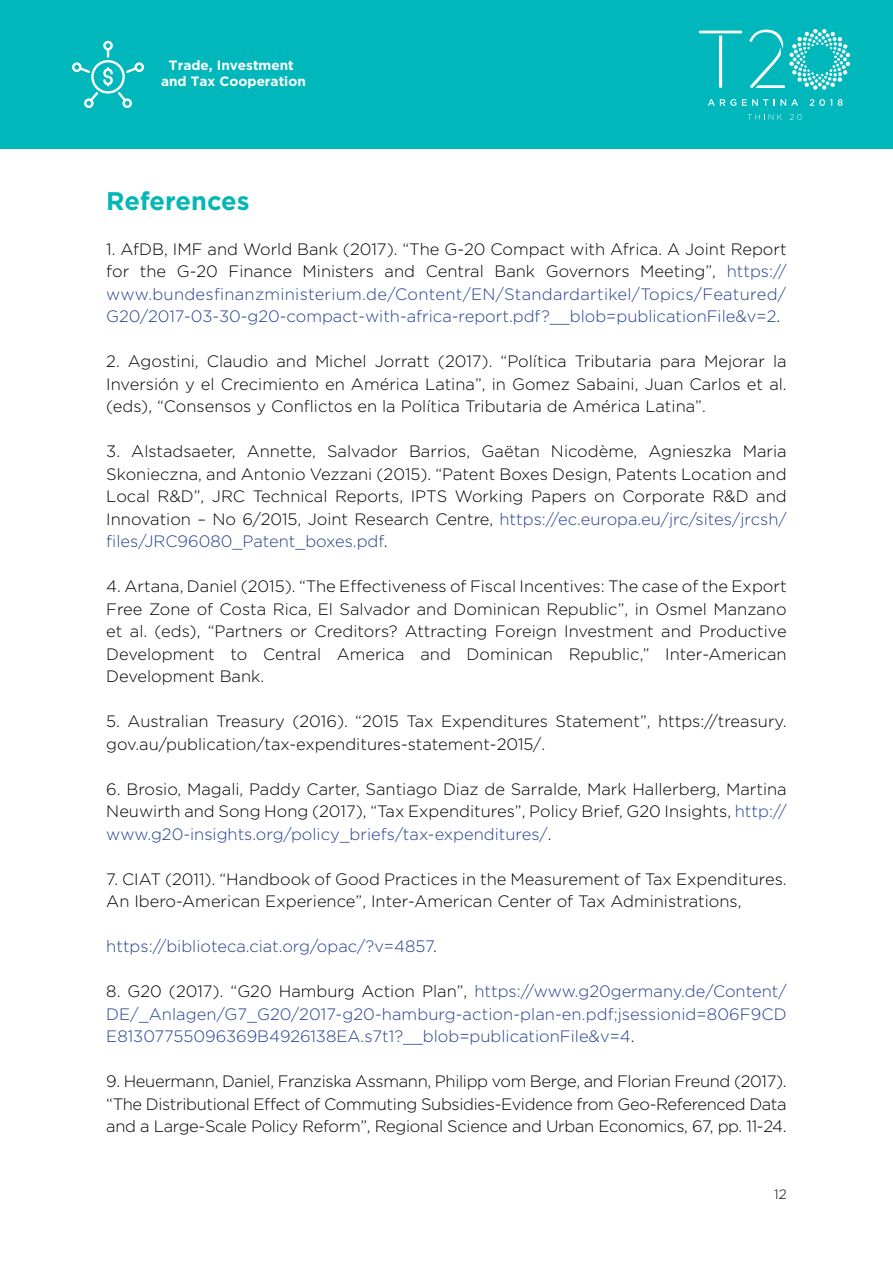
<style>
.page{position:relative;width:893px;height:1263px;background:#fff}
.page>*{position:absolute;margin:0;border:0;box-sizing:border-box;transform-origin:0 0}
.t1{font:700 25.5px "Gotham HTF";color:#06b6b5}
.t2{font:300 16.5px/22.5px "Gotham";color:#000;text-align:justify}
.t3{font:300 16.5px/22.5px "Gotham";color:#25408f;text-align:justify}
.t4{font:700 13.5px/16.2px "Gotham";color:#fff;text-align:center}
.t5{font:300 13.5px "Gotham";color:#000}
.s1{color:#000}
.s2{color:#25408f}
</style>
<div class="page">
<div style="left:0;top:0;width:893px;height:149px;background:#00b8bc"></div>
<svg style="left:749px;top:29px;width:101px;height:61px"></svg>
<svg style="left:708px;top:99px;width:28px;height:7px"></svg>
<svg style="left:742px;top:99px;width:26px;height:7px"></svg>
<svg style="left:774px;top:99px;width:24px;height:7px"></svg>
<svg style="left:810px;top:99px;width:22px;height:7px"></svg>
<svg style="left:838px;top:99px;width:5px;height:7px"></svg>
<svg style="left:699px;top:31px;width:43px;height:57px"></svg>
<svg style="left:748px;top:114px;width:34px;height:6px"></svg>
<svg style="left:790px;top:114px;width:12px;height:6px"></svg>
<svg style="left:72px;top:41px;width:72px;height:67px"></svg>
<p class="t4" style="left:161px;top:57px;width:146px">Trade, Investment and Tax Cooperation</p>
<h1 class="t1" style="left:106px;top:186px;width:145px">References</h1>
<p class="t3" style="left:106px;top:237px;width:682px"><span class="s1">1. AfDB, IMF and World Bank (2017). “The G-20 Compact with Africa. A Joint Report for the G-20 Finance Ministers and Central Bank Governors Meeting”,</span> https:// www.bundesfinanzministerium.de/Content/EN/Standardartikel/Topics/Featured/ G20/2017-03-30-g20-compact-with-africa-report.pdf?__blob=publicationFile&amp;v=2<span class="s1">.</span></p>
<p class="t2" style="left:106px;top:349px;width:682px">2. Agostini, Claudio and Michel Jorratt (2017). “Política Tributaria para Mejorar la Inversión y el Crecimiento en América Latina”, in Gomez Sabaini, Juan Carlos et al. (eds), “Consensos y Conflictos en la Política Tributaria de América Latina”.</p>
<p class="t2" style="left:106px;top:439px;width:682px">3. Alstadsaeter, Annette, Salvador Barrios, Gaëtan Nicodème, Agnieszka Maria Skonieczna, and Antonio Vezzani (2015). “Patent Boxes Design, Patents Location and Local R&amp;D”, JRC Technical Reports, IPTS Working Papers on Corporate R&amp;D and Innovation – No 6/2015, Joint Research Centre, <span class="s2">https://ec.europa.eu/jrc/sites/jrcsh/ files/JRC96080_Patent_boxes.pdf</span>.</p>
<p class="t2" style="left:106px;top:575px;width:682px">4. Artana, Daniel (2015). “The Effectiveness of Fiscal Incentives: The case of the Export Free Zone of Costa Rica, El Salvador and Dominican Republic”, in Osmel Manzano et al. (eds), “Partners or Creditors? Attracting Foreign Investment and Productive Development to Central America and Dominican Republic,” Inter-American Development Bank.</p>
<p class="t2" style="left:106px;top:710px;width:682px">5. Australian Treasury (2016). “2015 Tax Expenditures Statement”, https://treasury. gov.au/publication/tax-expenditures-statement-2015/.</p>
<p class="t2" style="left:106px;top:777px;width:682px">6. Brosio, Magali, Paddy Carter, Santiago Diaz de Sarralde, Mark Hallerberg, Martina Neuwirth and Song Hong (2017), “Tax Expenditures”, Policy Brief, G20 Insights, <span class="s2">http:// www.g20-insights.org/policy_briefs/tax-expenditures/</span>.</p>
<p class="t2" style="left:106px;top:867px;width:682px">7. CIAT (2011). “Handbook of Good Practices in the Measurement of Tax Expenditures.<br>An Ibero-American Experience”, Inter-American Center of Tax Administrations,</p>
<p class="t3" style="left:106px;top:935px;width:332px">https://biblioteca.ciat.org/opac/?v=4857<span class="s1">.</span></p>
<p class="t3" style="left:106px;top:980px;width:682px"><span class="s1">8. G20 (2017). “G20 Hamburg Action Plan”,</span> https://www.g20germany.de/Content/ DE/_Anlagen/G7_G20/2017-g20-hamburg-action-plan-en.pdf;jsessionid=806F9CD E81307755096369B4926138EA.s7t1?__blob=publicationFile&amp;v=4<span class="s1">.</span></p>
<p class="t2" style="left:106px;top:1070px;width:682px">9. Heuermann, Daniel, Franziska Assmann, Philipp vom Berge, and Florian Freund (2017). “The Distributional Effect of Commuting Subsidies-Evidence from Geo-Referenced Data and a Large-Scale Policy Reform”, Regional Science and Urban Economics, 67, pp. 11-24.</p>
<p class="t5" style="left:774px;top:1186px;width:14px">12</p>
</div>
